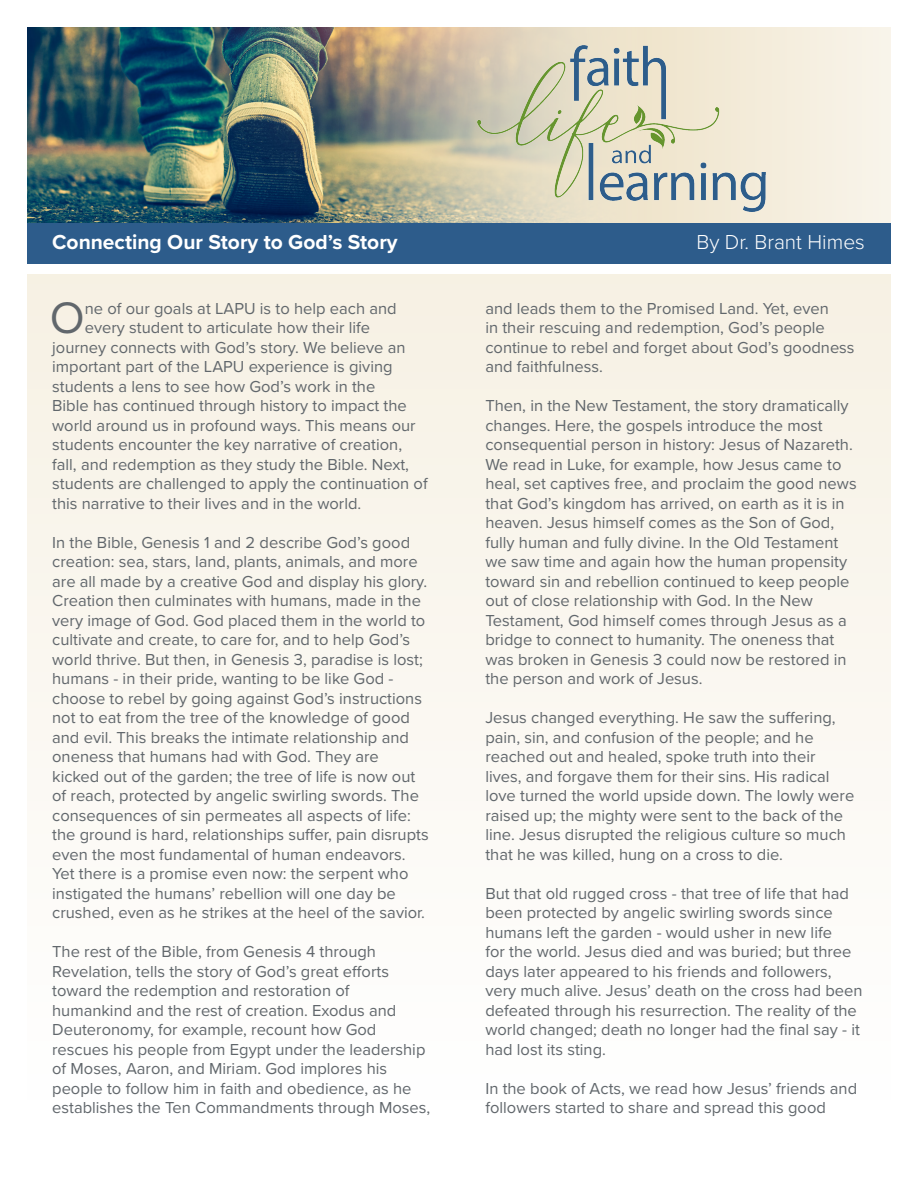
<style>
.page{position:relative;width:918px;height:1188px;background:#fff}
.page>*{position:absolute;margin:0;border:0;box-sizing:border-box;transform-origin:0 0}
.t1{font:45.75px "Proxima Nova";color:#61676c}
.t2{font:700 21px "Proxima Nova";color:#fff}
.t3{font:300 21px "Proxima Nova";color:#fff}
.t4{font:16.5px/19.5px "Proxima Nova";color:#61676c}
</style>
<div class="page">
<div style="left:27px;top:274px;width:864px;height:914px;background:linear-gradient(to bottom,#f6f1e3,#fff)"></div>
<svg style="left:656px;top:27px;width:235px;height:196px;fill:#f6f0e2"></svg>
<img style="left:27px;top:27px;width:629px;height:196px">
<img style="left:478px;top:45px;width:287px;height:167px">
<div style="left:27px;top:223px;width:864px;height:40px;background:#2d5c8b"></div>
<p class="t2" style="left:52px;top:227px;width:347px">Connecting Our Story to God’s Story</p>
<p class="t3" style="left:697px;top:227px;width:170px">By Dr. Brant Himes</p>
<p class="t1" style="left:50px;top:284px;width:36px">O</p>
<p class="t4" style="left:85px;top:298px;width:313px">ne of our goals at LAPU is to help each and</p>
<p class="t4" style="left:85px;top:317px;width:287px">every student to articulate how their life</p>
<p class="t4" style="left:52px;top:337px;width:355px">journey connects with God’s story. We believe an</p>
<p class="t4" style="left:52px;top:356px;width:342px">important part of the LAPU experience is giving</p>
<p class="t4" style="left:52px;top:376px;width:325px">students a lens to see how God’s work in the</p>
<p class="t4" style="left:52px;top:395px;width:356px">Bible has continued through history to impact the</p>
<p class="t4" style="left:52px;top:415px;width:365px">world around us in profound ways. This means our</p>
<p class="t4" style="left:52px;top:434px;width:351px">students encounter the key narrative of creation,</p>
<p class="t4" style="left:52px;top:454px;width:358px">fall, and redemption as they study the Bible. Next,</p>
<p class="t4" style="left:52px;top:473px;width:377px">students are challenged to apply the continuation of</p>
<p class="t4" style="left:52px;top:493px;width:311px">this narrative to their lives and in the world.</p>
<p class="t4" style="left:52px;top:532px;width:378px">In the Bible, Genesis 1 and 2 describe God’s good creation: sea, stars, land, plants, animals, and more are all made by a creative God and display his glory.<br>Creation then culminates with humans, made in the very image of God. God placed them in the world to cultivate and create, to care for, and to help God’s world thrive. But then, in Genesis 3, paradise is lost; humans - in their pride, wanting to be like God - choose to rebel by going against God’s instructions not to eat from the tree of the knowledge of good and evil. This breaks the intimate relationship and oneness that humans had with God. They are kicked out of the garden; the tree of life is now out of reach, protected by angelic swirling swords. The consequences of sin permeates all aspects of life: the ground is hard, relationships suffer, pain disrupts even the most fundamental of human endeavors.<br>Yet there is a promise even now: the serpent who instigated the humans’ rebellion will one day be crushed, even as he strikes at the heel of the savior.</p>
<p class="t4" style="left:52px;top:941px;width:380px">The rest of the Bible, from Genesis 4 through Revelation, tells the story of God’s great efforts toward the redemption and restoration of humankind and the rest of creation. Exodus and Deuteronomy, for example, recount how God rescues his people from Egypt under the leadership of Moses, Aaron, and Miriam. God implores his people to follow him in faith and obedience, as he establishes the Ten Commandments through Moses,</p>
<p class="t4" style="left:485px;top:298px;width:371px">and leads them to the Promised Land. Yet, even<br>in their rescuing and redemption, God’s people continue to rebel and forget about God’s goodness and faithfulness.</p>
<p class="t4" style="left:485px;top:395px;width:373px">Then, in the New Testament, the story dramatically changes. Here, the gospels introduce the most consequential person in history: Jesus of Nazareth.<br>We read in Luke, for example, how Jesus came to heal, set captives free, and proclaim the good news that God’s kingdom has arrived, on earth as it is in heaven. Jesus himself comes as the Son of God, fully human and fully divine. In the Old Testament we saw time and again how the human propensity toward sin and rebellion continued to keep people out of close relationship with God. In the New Testament, God himself comes through Jesus as a bridge to connect to humanity. The oneness that was broken in Genesis 3 could now be restored in the person and work of Jesus.</p>
<p class="t4" style="left:485px;top:707px;width:370px">Jesus changed everything. He saw the suffering, pain, sin, and confusion of the people; and he reached out and healed, spoke truth into their lives, and forgave them for their sins. His radical love turned the world upside down. The lowly were raised up; the mighty were sent to the back of the line. Jesus disrupted the religious culture so much that he was killed, hung on a cross to die.</p>
<p class="t4" style="left:485px;top:883px;width:379px">But that old rugged cross - that tree of life that had been protected by angelic swirling swords since humans left the garden - would usher in new life<br>for the world. Jesus died and was buried; but three days later appeared to his friends and followers, very much alive. Jesus’ death on the cross had been defeated through his resurrection. The reality of the world changed; death no longer had the final say - it had lost its sting.</p>
<p class="t4" style="left:485px;top:1078px;width:373px">In the book of Acts, we read how Jesus’ friends and followers started to share and spread this good</p>
</div>
